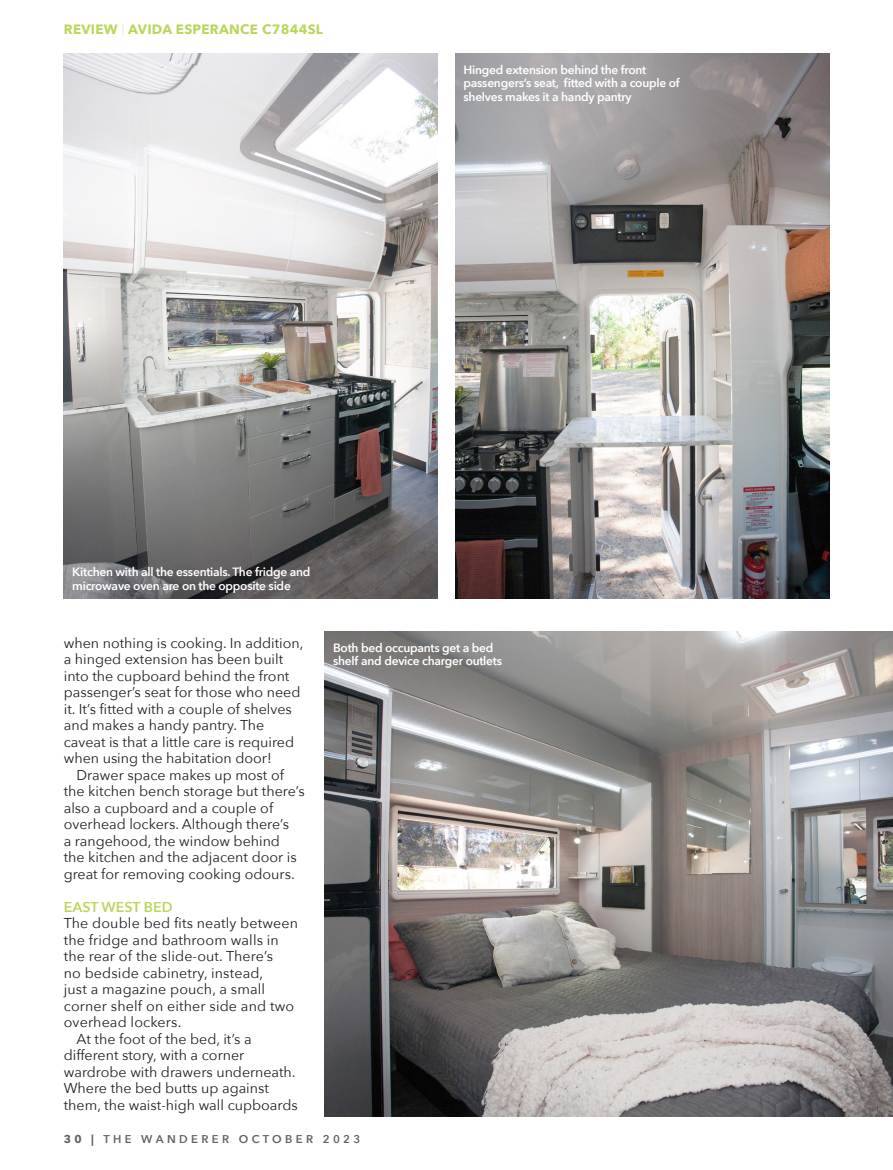
<style>
.page{position:relative;width:893px;height:1170px;background:#fff}
.page>*{position:absolute;margin:0;border:0;box-sizing:border-box;transform-origin:0 0}
.Body_No_Indent{font:14.25px/16.5px "Avenir Next";color:#231f20}
.Body_With_Indent{font:14.25px/16.5px "Avenir Next";color:#231f20}
.Body_No_Indent-2{font:600 14.25px "Avenir Next";color:#bbd65b}
.Page_Subject_Header{font:700 13.5px "Avenir Next";letter-spacing:.02em;color:#bbd65b}
.Caption_Black{font:600 12px/13.5px "Avenir Next";letter-spacing:-.02em;color:#fff}
.t1{font:600 11.25px "Avenir Next";letter-spacing:.3em;color:#636366}
.s1{font-weight:200}
.s2{font-weight:700}
</style>
<div class="page">
<img style="left:64px;top:53px;width:374px;height:545px">
<img style="left:455px;top:53px;width:374px;height:545px">
<img style="left:325px;top:631px;width:568px;height:485px">
<p class="Page_Subject_Header" style="left:64px;top:21px;width:261px">REVIEW <span class="s1">|</span> AVIDA ESPERANCE C7844SL</p>
<p class="Caption_Black" style="left:463px;top:62px;width:218px">Hinged extension behind the front passengers’s seat, fitted with a couple of shelves makes it a handy pantry</p>
<p class="Caption_Black" style="left:72px;top:564px;width:240px">Kitchen with all the essentials. The fridge and microwave oven are on the opposite side</p>
<p class="Body_No_Indent" style="left:64px;top:633px;width:241px">when nothing is cooking. In addition, a hinged extension has been built into the cupboard behind the front passenger’s seat for those who need it. It’s fitted with a couple of shelves and makes a handy pantry. The caveat is that a little care is required when using the habitation door!</p>
<p class="Body_With_Indent" style="left:64px;top:765px;width:242px;text-indent:13px">Drawer space makes up most of the kitchen bench storage but there’s also a cupboard and a couple of overhead lockers. Although there’s<br>a rangehood, the window behind<br>the kitchen and the adjacent door is great for removing cooking odours.</p>
<p class="Body_No_Indent-2" style="left:64px;top:894px;width:110px">EAST WEST BED</p>
<p class="Body_No_Indent" style="left:64px;top:914px;width:236px">The double bed fits neatly between the fridge and bathroom walls in the rear of the slide-out. There’s<br>no bedside cabinetry, instead,<br>just a magazine pouch, a small corner shelf on either side and two overhead lockers.</p>
<p class="Body_With_Indent" style="left:64px;top:1029px;width:235px;text-indent:13px">At the foot of the bed, it’s a different story, with a corner wardrobe with drawers underneath.<br>Where the bed butts up against them, the waist-high wall cupboards</p>
<p class="Caption_Black" style="left:333px;top:640px;width:170px">Both bed occupants get a bed shelf and device charger outlets</p>
<p class="t1" style="left:64px;top:1129px;width:298px"><span class="s2">30 |</span> THE WANDERER OCTOBER 2023</p>
</div>
